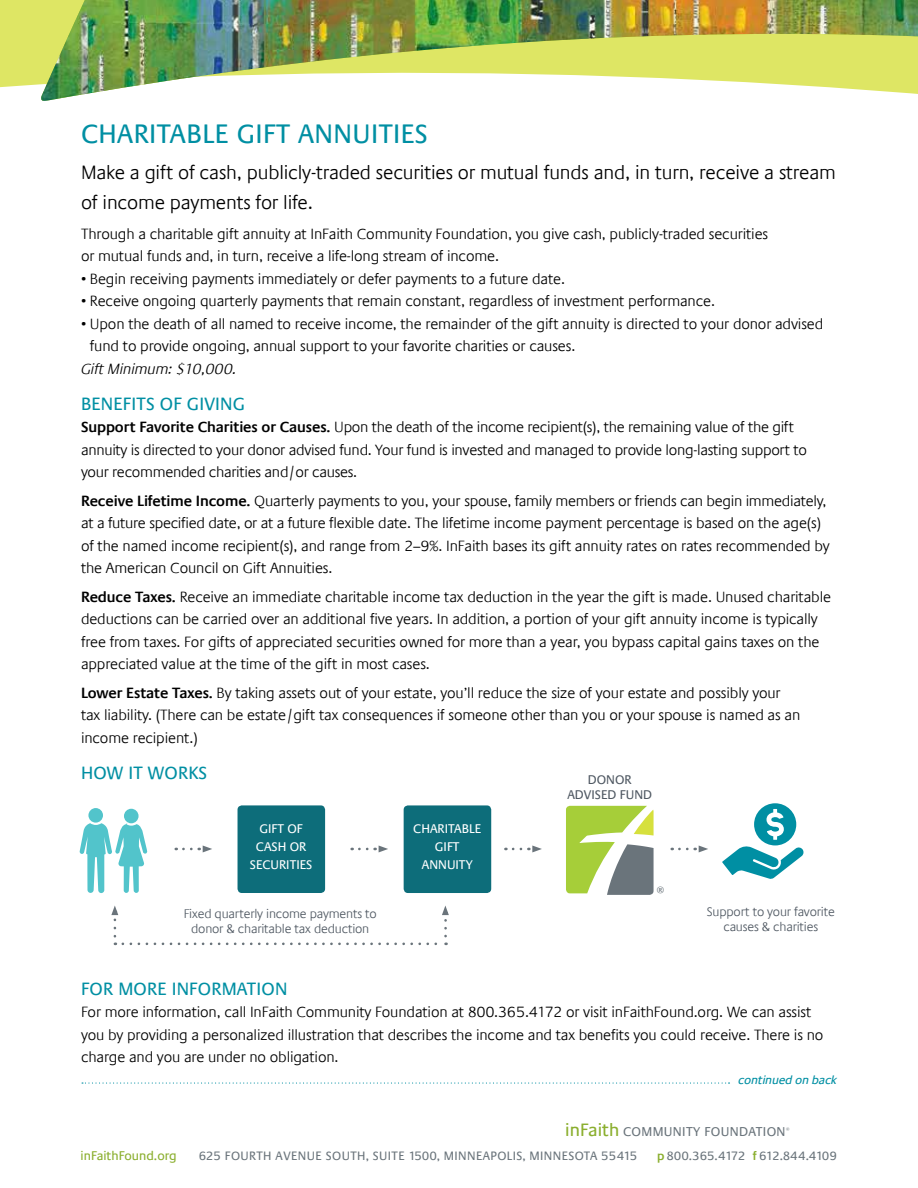
<style>
.page{position:relative;width:918px;height:1188px;background:#fff}
.page>*{position:absolute;margin:0;border:0;box-sizing:border-box;transform-origin:0 0}
.t1{font:27px "Praxis Com";letter-spacing:.015em;color:#008fa3}
.t2{font:300 19.5px/30px "Praxis Com";letter-spacing:-.01em;color:#000}
.t3{font:18px "Praxis Com";letter-spacing:.01em;color:#008fa3}
.t4{font:300 15px/22.5px "Praxis Com";letter-spacing:-.01em;color:#000}
.t5{font:italic 300 15px "Praxis Com";letter-spacing:-.01em;color:#000}
.t6{font:12.9px "Praxis Com";letter-spacing:.025em;color:#6a747b}
.t7{font:300 12.75px/15.3px "Praxis Com";letter-spacing:-.015em;color:#4f5862;text-align:center}
.t8{font:12.75px/18px "Praxis Com";color:#fff;text-align:center}
.t9{font:12.75px "Praxis Com";color:#8baf2f}
.t10{font:12.75px/15px "Praxis Com";color:#4f5862;text-align:center}
.t11{font:12.3px "Praxis Com";letter-spacing:.035em;color:#6a747b}
.t12{font:12.3px "Praxis Com";letter-spacing:-.04em;color:#6a747b}
.t13{font:italic 12px "Praxis Com";letter-spacing:-.01em;color:#008fa3}
.t14{font:8.25px "Praxis Com";color:#6a747b}
.t15{font:300 3.75px "Praxis Com";color:#6a747b}
.s1{font-weight:600}
.s2{font-size:18.15px;color:#8baf2f}
.s3{font-weight:600;color:#8baf2f}
</style>
<div class="page">
<div style="left:0;top:0;width:40px;height:88px;background:#dee664"></div>
<img style="left:40px;top:0;width:878px;height:101px">
<svg style="left:82px;top:1082px;width:648px;height:2px"></svg>
<svg style="left:183px;top:845px;width:29px;height:7px"></svg>
<svg style="left:359px;top:845px;width:29px;height:7px"></svg>
<svg style="left:513px;top:845px;width:29px;height:7px"></svg>
<svg style="left:679px;top:845px;width:29px;height:7px"></svg>
<div style="left:238px;top:805px;width:87px;height:88px;background:#0d6d7a;border-radius:4px"></div>
<svg style="left:566px;top:806px;width:88px;height:89px"></svg>
<svg style="left:111px;top:905px;width:338px;height:40px"></svg>
<div style="left:88px;top:808px;width:15px;height:15px;background:#52c4cb;border-radius:50%"></div>
<div style="left:124px;top:809px;width:15px;height:14px;background:#52c4cb;border-radius:50%"></div>
<svg style="left:79px;top:823px;width:68px;height:70px"></svg>
<svg style="left:722px;top:803px;width:82px;height:76px"></svg>
<div style="left:404px;top:805px;width:87px;height:88px;background:#0d6d7a;border-radius:4px"></div>
<h1 class="t1" style="left:81px;top:118px;width:349px">CHARITABLE GIFT ANNUITIES</h1>
<h2 class="t2" style="left:81px;top:158px;width:756px">Make a gift of cash, publicly-traded securities or mutual funds and, in turn, receive a stream of income payments for life.</h2>
<p class="t4" style="left:81px;top:222px;width:689px">Through a charitable gift annuity at InFaith Community Foundation, you give cash, publicly-traded securities or mutual funds and, in turn, receive a life-long stream of income.</p>
<p class="t4" style="left:81px;top:267px;width:486px">• Begin receiving payments immediately or defer payments to a future date.</p>
<p class="t4" style="left:81px;top:290px;width:636px">• Receive ongoing quarterly payments that remain constant, regardless of investment performance.</p>
<p class="t4" style="left:90px;top:312px;width:735px;text-indent:-9px">• Upon the death of all named to receive income, the remainder of the gift annuity is directed to your donor advised fund to provide ongoing, annual support to your favorite charities or causes.</p>
<p class="t5" style="left:81px;top:360px;width:157px">Gift Minimum: $10,000.</p>
<p class="t3" style="left:81px;top:393px;width:165px">BENEFITS OF GIVING</p>
<p class="t4" style="left:81px;top:416px;width:728px"><span class="s1">Support Favorite Charities or Causes.</span> Upon the death of the income recipient(s), the remaining value of the gift annuity is directed to your donor advised fund. Your fund is invested and managed to provide long-lasting support to your recommended charities and/or causes.</p>
<p class="t4" style="left:81px;top:489px;width:750px"><span class="s1">Receive Lifetime Income.</span> Quarterly payments to you, your spouse, family members or friends can begin immediately, at a future specified date, or at a future flexible date. The lifetime income payment percentage is based on the age(s) of the named income recipient(s), and range from 2–9%. InFaith bases its gift annuity rates on rates recommended by the American Council on Gift Annuities.</p>
<p class="t4" style="left:81px;top:585px;width:752px"><span class="s1">Reduce Taxes.</span> Receive an immediate charitable income tax deduction in the year the gift is made. Unused charitable deductions can be carried over an additional five years. In addition, a portion of your gift annuity income is typically free from taxes. For gifts of appreciated securities owned for more than a year, you bypass capital gains taxes on the appreciated value at the time of the gift in most cases.</p>
<p class="t4" style="left:81px;top:681px;width:721px"><span class="s1">Lower Estate Taxes.</span> By taking assets out of your estate, you’ll reduce the size of your estate and possibly your tax liability. (There can be estate/gift tax consequences if someone other than you or your spouse is named as an income recipient.)</p>
<p class="t3" style="left:81px;top:762px;width:128px">HOW IT WORKS</p>
<p class="t10" style="left:567px;top:772px;width:86px">DONOR<br>ADVISED FUND</p>
<p class="t8" style="left:250px;top:820px;width:64px">GIFT OF<br>CASH OR<br>SECURITIES</p>
<p class="t7" style="left:184px;top:906px;width:195px">Fixed quarterly income payments to donor &amp; charitable tax deduction</p>
<p class="t8" style="left:413px;top:820px;width:70px">CHARITABLE<br>GIFT<br>ANNUITY</p>
<p class="t14" style="left:657px;top:885px;width:9px">®</p>
<p class="t7" style="left:707px;top:904px;width:130px">Support to your favorite causes &amp; charities</p>
<p class="t3" style="left:81px;top:978px;width:208px">FOR MORE INFORMATION</p>
<p class="t4" style="left:81px;top:1001px;width:744px">For more information, call InFaith Community Foundation at 800.365.4172 or visit inFaithFound.org. We can assist you by providing a personalized illustration that describes the income and tax benefits you could receive. There is no charge and you are under no obligation.</p>
<p class="t13" style="left:739px;top:1073px;width:100px">continued on back</p>
<p class="t6" style="left:565px;top:1124px;width:222px"><span class="s2">inFaith</span> COMMUNITY FOUNDATION</p>
<p class="t15" style="left:786px;top:1126px;width:5px">®</p>
<p class="t9" style="left:81px;top:1148px;width:98px">inFaithFound.org</p>
<p class="t11" style="left:199px;top:1149px;width:440px">625 FOURTH AVENUE SOUTH, SUITE 1500, MINNEAPOLIS, MINNESOTA 55415</p>
<p class="t12" style="left:657px;top:1149px;width:182px"><span class="s3">p</span> 800.365.4172 <span class="s3">f</span> 612.844.4109</p>
</div>
